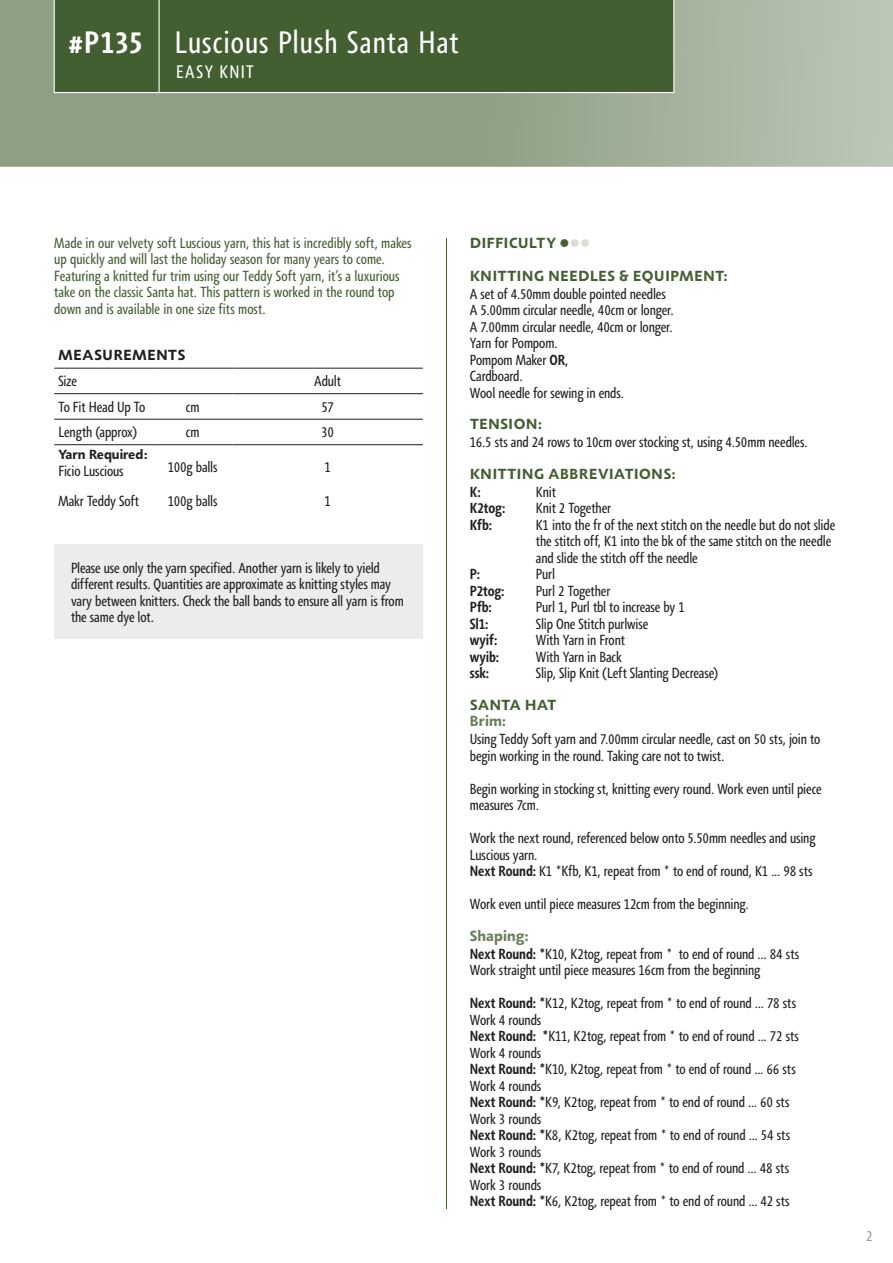
<style>
.page{position:relative;width:893px;height:1263px;background:#fff}
.page>*{position:absolute;margin:0;border:0;box-sizing:border-box;transform-origin:0 0}
.t1{font:condensed 31.8px "Agilita LT Pro";letter-spacing:.03em;color:#fff}
.t2{font:700 condensed 31.8px "Agilita LT Pro";color:#fff}
.t3{font:condensed 18.6px "Agilita LT Pro";letter-spacing:.08em;color:#fff}
.t4{font:condensed 15px/16.5px "Agilita LT Pro";letter-spacing:-.01em;color:#231f20}
.t5{font:condensed 15px/16.5px "Agilita LT Pro";color:#435f32}
.t6{font:700 15px "Agilita LT Pro";letter-spacing:.045em;color:#435f32}
.t7{font:700 condensed 15px "Agilita LT Pro";letter-spacing:-.01em;color:#231f20}
.t8{font:700 15px "Agilita LT Pro";letter-spacing:.055em;color:#231f20}
.t9{font:700 15px "Agilita LT Pro";color:#697f5b}
.t10{font:condensed 15px "Agilita LT Pro";color:#949698}
.t11{font:700 13.5px "Agilita LT Pro";color:#231f20}
.s1{color:#dadfd6}
.s2{font-weight:700}
.s3{font-weight:700;font-stretch:normal;color:#697f5b}
</style>
<div class="page">
<hr style="left:446px;top:238px;width:1px;height:971px;background:#435f32">
<svg style="left:0;top:0;width:893px;height:167px;background:#9eac95"></svg>
<div style="left:54px;top:0;width:620px;height:93px;background:#435f32"></div>
<hr style="left:159px;top:0;width:1px;height:93px;background:#fff">
<hr style="left:54px;top:444px;width:99px;height:1px;background:#231f20">
<hr style="left:153px;top:444px;width:79px;height:1px;background:#231f20">
<hr style="left:232px;top:444px;width:191px;height:1px;background:#231f20">
<hr style="left:54px;top:368px;width:99px;height:1px;background:#231f20">
<hr style="left:153px;top:368px;width:79px;height:1px;background:#231f20">
<hr style="left:232px;top:368px;width:191px;height:1px;background:#231f20">
<hr style="left:54px;top:393px;width:99px;height:1px;background:#231f20">
<hr style="left:153px;top:393px;width:79px;height:1px;background:#231f20">
<hr style="left:232px;top:393px;width:191px;height:1px;background:#231f20">
<hr style="left:54px;top:419px;width:99px;height:1px;background:#231f20">
<hr style="left:153px;top:419px;width:79px;height:1px;background:#231f20">
<hr style="left:232px;top:419px;width:191px;height:1px;background:#231f20">
<div style="left:54px;top:545px;width:369px;height:94px;background:#ebecec"></div>
<h1 class="t2" style="left:69px;top:20px;width:76px">#P135</h1>
<h1 class="t1" style="left:175px;top:21px;width:285px">Luscious Plush Santa Hat</h1>
<p class="t3" style="left:176px;top:59px;width:79px">EASY KNIT</p>
<p class="t5" style="left:54px;top:234px;width:359px">Made in our velvety soft Luscious yarn, this hat is incredibly soft, makes up quickly and will last the holiday season for many years to come.<br>Featuring a knitted fur trim using our Teddy Soft yarn, it’s a luxurious take on the classic Santa hat. This pattern is worked in the round top down and is available in one size fits most.</p>
<p class="t8" style="left:59px;top:344px;width:128px">MEASUREMENTS</p>
<p class="t4" style="left:58px;top:373px;width:20px">Size</p>
<p class="t4" style="left:314px;top:373px;width:28px">Adult</p>
<p class="t4" style="left:58px;top:399px;width:88px">To Fit Head Up To</p>
<p class="t4" style="left:186px;top:399px;width:15px">cm</p>
<p class="t4" style="left:321px;top:399px;width:14px">57</p>
<p class="t4" style="left:58px;top:424px;width:80px">Length (approx)</p>
<p class="t4" style="left:186px;top:424px;width:15px">cm</p>
<p class="t4" style="left:321px;top:424px;width:14px">30</p>
<p class="t11" style="left:58px;top:444px;width:91px">Yarn Required:</p>
<p class="t4" style="left:58px;top:463px;width:67px">Ficio Luscious</p>
<p class="t4" style="left:168px;top:458px;width:51px">100g balls</p>
<p class="t4" style="left:324px;top:458px;width:8px">1</p>
<p class="t4" style="left:58px;top:492px;width:82px">Makr Teddy Soft</p>
<p class="t4" style="left:168px;top:492px;width:51px">100g balls</p>
<p class="t4" style="left:324px;top:492px;width:8px">1</p>
<p class="t4" style="left:71px;top:559px;width:334px">Please use only the yarn specified. Another yarn is likely to yield different results. Quantities are approximate as knitting styles may vary between knitters. Check the ball bands to ensure all yarn is from the same dye lot.</p>
<p class="t6" style="left:470px;top:231px;width:122px">DIFFICULTY ●<span class="s1">●●</span></p>
<p class="t6" style="left:470px;top:264px;width:259px">KNITTING NEEDLES &amp; EQUIPMENT:</p>
<p class="t4" style="left:470px;top:285px;width:205px">A set of 4.50mm double pointed needles<br>A 5.00mm circular needle, 40cm or longer.<br>A 7.00mm circular needle, 40cm or longer.<br>Yarn for Pompom.<br>Pompom Maker <span class="s2">OR</span>,<br>Cardboard.<br>Wool needle for sewing in ends.</p>
<p class="t6" style="left:470px;top:413px;width:73px">TENSION:</p>
<p class="t4" style="left:470px;top:434px;width:339px">16.5 sts and 24 rows to 10cm over stocking st, using 4.50mm needles.</p>
<p class="t6" style="left:470px;top:462px;width:207px">KNITTING ABBREVIATIONS:</p>
<p class="t7" style="left:470px;top:481px;width:12px">K:</p>
<p class="t4" style="left:536px;top:483px;width:22px">Knit</p>
<p class="t7" style="left:470px;top:497px;width:37px">K2tog:</p>
<p class="t4" style="left:536px;top:500px;width:77px">Knit 2 Together</p>
<p class="t7" style="left:470px;top:514px;width:24px">Kfb:</p>
<p class="t4" style="left:536px;top:516px;width:301px">K1 into the fr of the next stitch on the needle but do not slide the stitch off, K1 into the bk of the same stitch on the needle and slide the stitch off the needle</p>
<p class="t7" style="left:470px;top:563px;width:12px">P:</p>
<p class="t4" style="left:536px;top:566px;width:21px">Purl</p>
<p class="t7" style="left:470px;top:580px;width:36px">P2tog:</p>
<p class="t4" style="left:536px;top:582px;width:76px">Purl 2 Together</p>
<p class="t7" style="left:470px;top:596px;width:24px">Pfb:</p>
<p class="t4" style="left:536px;top:599px;width:151px">Purl 1, Purl tbl to increase by 1</p>
<p class="t7" style="left:470px;top:613px;width:20px">Sl1:</p>
<p class="t4" style="left:536px;top:615px;width:114px">Slip One Stitch purlwise</p>
<p class="t7" style="left:470px;top:629px;width:29px">wyif:</p>
<p class="t4" style="left:536px;top:632px;width:91px">With Yarn in Front</p>
<p class="t7" style="left:470px;top:646px;width:31px">wyib:</p>
<p class="t4" style="left:536px;top:648px;width:88px">With Yarn in Back</p>
<p class="t7" style="left:470px;top:662px;width:21px">ssk:</p>
<p class="t4" style="left:536px;top:665px;width:184px">Slip, Slip Knit (Left Slanting Decrease)</p>
<p class="t6" style="left:470px;top:693px;width:88px">SANTA HAT</p>
<p class="t9" style="left:470px;top:710px;width:38px">Brim:</p>
<p class="t4" style="left:470px;top:731px;width:352px">Using Teddy Soft yarn and 7.00mm circular needle, cast on 50 sts, join to begin working in the round. Taking care not to twist.</p>
<p class="t4" style="left:470px;top:780px;width:353px">Begin working in stocking st, knitting every round. Work even until piece measures 7cm.</p>
<p class="t4" style="left:470px;top:830px;width:347px">Work the next round, referenced below onto 5.50mm needles and using<br>Luscious yarn.<br><span class="s2">Next Round:</span> K1 *Kfb, K1, repeat from * to end of round, K1 ... 98 sts</p>
<p class="t4" style="left:470px;top:896px;width:280px">Work even until piece measures 12cm from the beginning.</p>
<p class="t4" style="left:470px;top:926px;width:331px;line-height:18px"><span class="s3">Shaping:<br></span><span class="s2">Next Round: *</span>K10, K2tog, repeat from * to end of round ... 84 sts</p>
<p class="t4" style="left:470px;top:962px;width:292px">Work straight until piece measures 16cm from the beginning</p>
<p class="t4" style="left:470px;top:995px;width:331px"><span class="s2">Next Round: *</span>K12, K2tog, repeat from * to end of round ... 78 sts Work 4 rounds<br><span class="s2">Next Round: *</span>K11, K2tog, repeat from * to end of round ... 72 sts Work 4 rounds<br><span class="s2">Next Round: *</span>K10, K2tog, repeat from * to end of round ... 66 sts Work 4 rounds<br><span class="s2">Next Round: *</span>K9, K2tog, repeat from * to end of round ... 60 sts Work 3 rounds<br><span class="s2">Next Round: *</span>K8, K2tog, repeat from * to end of round ... 54 sts Work 3 rounds<br><span class="s2">Next Round: *</span>K7, K2tog, repeat from * to end of round ... 48 sts Work 3 rounds<br><span class="s2">Next Round: *</span>K6, K2tog, repeat from * to end of round ... 42 sts</p>
<p class="t10" style="left:866px;top:1225px;width:8px">2</p>
</div>
